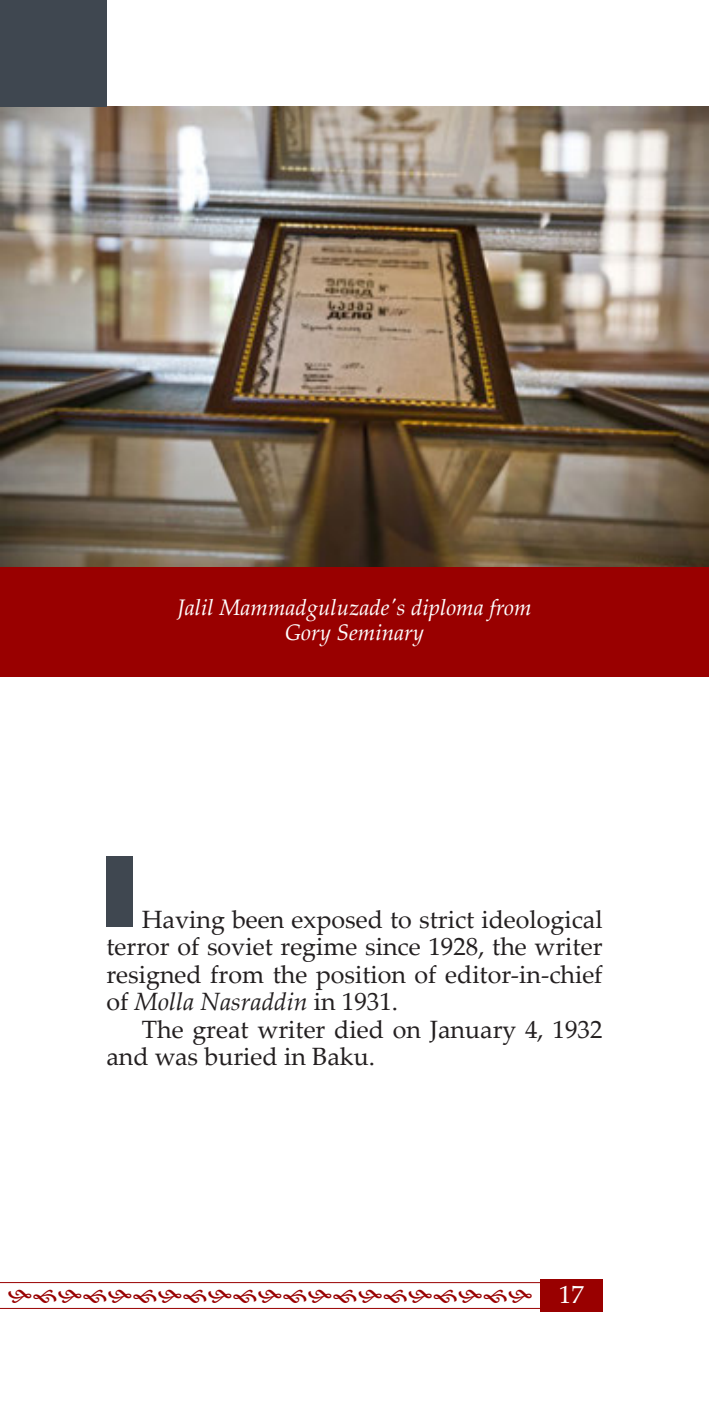
<style>
.page{position:relative;width:709px;height:1418px;background:#fff}
.page>*{position:absolute;margin:0;border:0;box-sizing:border-box;transform-origin:0 0}
.Default{font:25px/27.5px "Palatino Linotype";color:#231f20;text-align:justify}
.t1{font:25px "Palatino Linotype";color:#fff}
.t2{font:italic 22.5px "Palatino Linotype";color:#fff}
.s1{font-style:italic}
</style>
<div class="page">
<div style="left:540px;top:1278px;width:62px;height:33px;background:#900"></div>
<hr style="left:0;top:1282px;width:540px;height:1px;background:#900">
<hr style="left:0;top:1307px;width:540px;height:1px;background:#900">
<div style="left:106px;top:856px;width:27px;height:71px;background:#3f4750"></div>
<img style="left:0;top:106px;width:709px;height:461px">
<div style="left:0;top:567px;width:709px;height:110px;background:#900"></div>
<div style="left:0;top:0;width:106px;height:106px;background:#3f4750"></div>
<p class="t2" style="left:177px;top:591px;width:355px">Jalil Mammadguluzade's diploma from</p>
<p class="t2" style="left:285px;top:616px;width:141px">Gory Seminary</p>
<p class="Default" style="left:106px;top:904px;width:498px;text-indent:35px">Having been exposed to strict ideological terror of soviet regime since 1928, the writer resigned from the position of editor-in-chief of <span class="s1">Molla Nasraddin</span> in 1931.</p>
<p class="Default" style="left:106px;top:1014px;width:498px;text-indent:35px">The great writer died on January 4, 1932 and was buried in Baku.</p>
<p class="t1" style="left:559px;top:1277px;width:26px">17</p>
</div>
